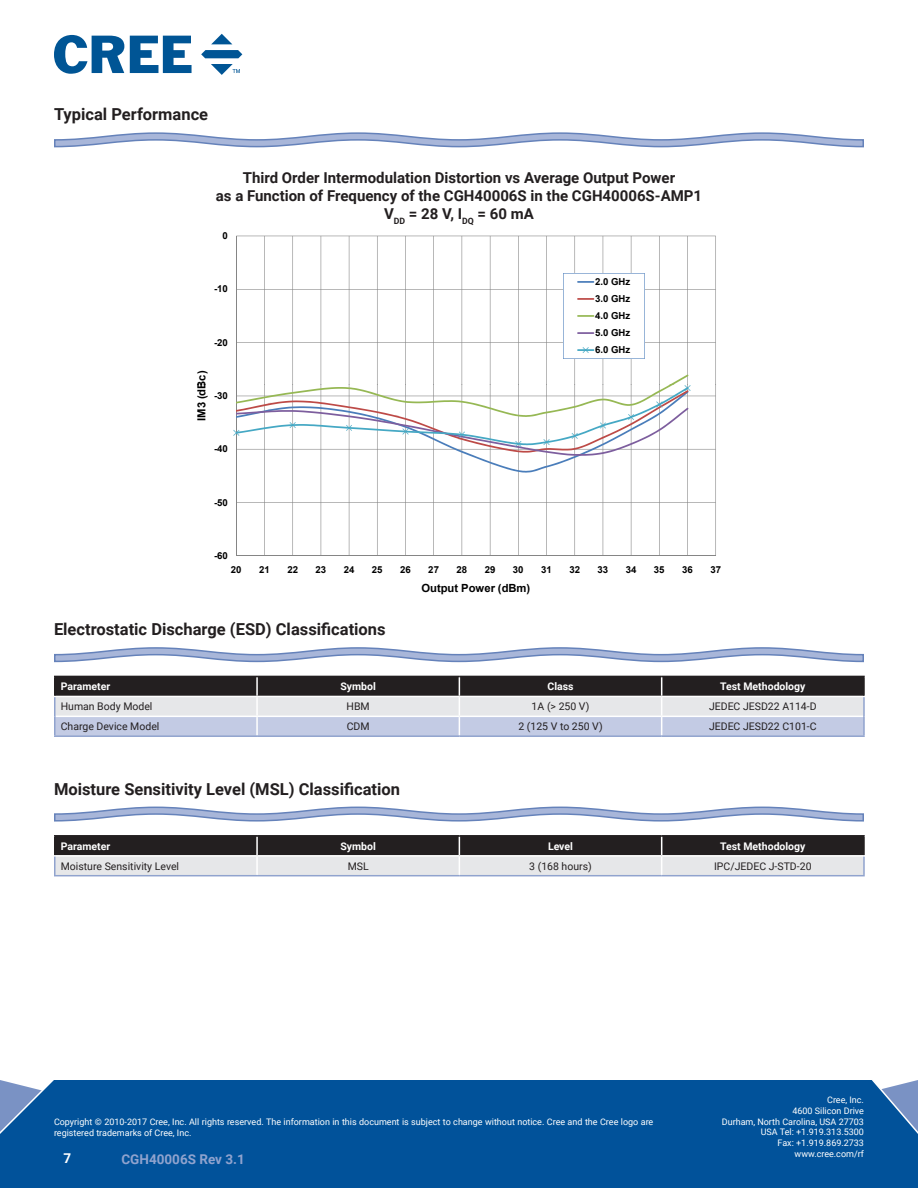
<style>
.page{position:relative;width:918px;height:1188px;background:#fff}
.page>*{position:absolute;margin:0;border:0;box-sizing:border-box;transform-origin:0 0}
.t1{font:700 16.5px "Roboto";color:#231f20}
.t2{font:700 15px/18px "Roboto";color:#231f20;text-align:center}
.t3{font:700 13.5px "Arial";letter-spacing:.005em;color:#000}
.t4{font:700 13.5px "Roboto";color:#90a3ce}
.t5{font:700 13.5px "Roboto";color:#fff}
.t6{font:700 11.25px "Arial";letter-spacing:-.005em;color:#000}
.t7{font:700 11.1px "Arial";color:#000}
.t8{font:10.5px "Roboto";color:#231f20}
.t9{font:700 10.5px "Roboto";color:#fff}
.t10{font:700 9.6px/17.1px "Arial";letter-spacing:.005em;color:#000;text-align:justify}
.t11{font:9px/10.8px "Roboto";color:#fff;text-align:right}
</style>
<div class="page">
<div style="left:0;top:1080px;width:918px;height:108px;background:#01529a"></div>
<svg style="left:54px;top:35px;width:70px;height:39px"></svg>
<svg style="left:130px;top:36px;width:62px;height:37px"></svg>
<svg style="left:211px;top:34px;width:21px;height:10px"></svg>
<svg style="left:201px;top:50px;width:41px;height:8px"></svg>
<svg style="left:211px;top:64px;width:29px;height:10px"></svg>
<svg style="left:54px;top:132px;width:810px;height:16px"></svg>
<svg style="left:54px;top:647px;width:810px;height:16px"></svg>
<svg style="left:54px;top:676px;width:811px;height:59px;background:#9b9da5"></svg>
<hr style="left:54px;top:735px;width:203px;height:2px;background:#90a3ce">
<hr style="left:257px;top:735px;width:202px;height:2px;background:#90a3ce">
<hr style="left:459px;top:735px;width:203px;height:2px;background:#90a3ce">
<hr style="left:662px;top:735px;width:203px;height:2px;background:#90a3ce">
<svg style="left:54px;top:806px;width:810px;height:16px"></svg>
<hr style="left:54px;top:835px;width:203px;height:2px;background:#231f20">
<hr style="left:257px;top:835px;width:202px;height:2px;background:#231f20">
<hr style="left:459px;top:835px;width:203px;height:2px;background:#231f20">
<hr style="left:662px;top:835px;width:203px;height:2px;background:#231f20">
<svg style="left:54px;top:836px;width:811px;height:39px;background:#878688"></svg>
<hr style="left:54px;top:875px;width:203px;height:1px;background:#90a3ce">
<hr style="left:257px;top:875px;width:202px;height:1px;background:#90a3ce">
<hr style="left:459px;top:875px;width:203px;height:1px;background:#90a3ce">
<hr style="left:662px;top:875px;width:203px;height:1px;background:#90a3ce">
<hr style="left:236px;top:236px;width:480px;height:1px;background:#858585">
<hr style="left:236px;top:289px;width:480px;height:1px;background:#858585">
<hr style="left:236px;top:342px;width:480px;height:1px;background:#858585">
<hr style="left:715px;top:236px;width:1px;height:149px;background:#858585">
<hr style="left:687px;top:236px;width:1px;height:149px;background:#858585">
<hr style="left:659px;top:236px;width:1px;height:149px;background:#858585">
<hr style="left:631px;top:236px;width:1px;height:149px;background:#858585">
<hr style="left:603px;top:236px;width:1px;height:149px;background:#858585">
<hr style="left:574px;top:236px;width:1px;height:149px;background:#858585">
<hr style="left:546px;top:236px;width:1px;height:149px;background:#858585">
<hr style="left:518px;top:236px;width:1px;height:149px;background:#858585">
<hr style="left:490px;top:236px;width:1px;height:149px;background:#858585">
<hr style="left:462px;top:236px;width:1px;height:149px;background:#858585">
<hr style="left:433px;top:236px;width:1px;height:149px;background:#858585">
<hr style="left:405px;top:236px;width:1px;height:149px;background:#858585">
<hr style="left:377px;top:236px;width:1px;height:149px;background:#858585">
<hr style="left:349px;top:236px;width:1px;height:149px;background:#858585">
<hr style="left:321px;top:236px;width:1px;height:149px;background:#858585">
<hr style="left:292px;top:236px;width:1px;height:149px;background:#858585">
<hr style="left:264px;top:236px;width:1px;height:149px;background:#858585">
<hr style="left:236px;top:236px;width:1px;height:149px;background:#858585">
<svg style="left:563px;top:273px;width:82px;height:86px"></svg>
<hr style="left:236px;top:502px;width:480px;height:1px;background:#858585">
<hr style="left:236px;top:449px;width:480px;height:1px;background:#858585">
<hr style="left:236px;top:396px;width:480px;height:1px;background:#858585">
<hr style="left:236px;top:385px;width:480px;height:1px;background:#858585">
<hr style="left:264px;top:385px;width:1px;height:171px;background:#858585">
<hr style="left:292px;top:385px;width:1px;height:171px;background:#858585">
<hr style="left:321px;top:385px;width:1px;height:171px;background:#858585">
<hr style="left:349px;top:385px;width:1px;height:171px;background:#858585">
<hr style="left:377px;top:385px;width:1px;height:171px;background:#858585">
<hr style="left:405px;top:385px;width:1px;height:171px;background:#858585">
<hr style="left:433px;top:385px;width:1px;height:171px;background:#858585">
<hr style="left:462px;top:385px;width:1px;height:171px;background:#858585">
<hr style="left:490px;top:385px;width:1px;height:171px;background:#858585">
<hr style="left:518px;top:385px;width:1px;height:171px;background:#858585">
<hr style="left:546px;top:385px;width:1px;height:171px;background:#858585">
<hr style="left:574px;top:385px;width:1px;height:171px;background:#858585">
<hr style="left:603px;top:385px;width:1px;height:171px;background:#858585">
<hr style="left:631px;top:385px;width:1px;height:171px;background:#858585">
<hr style="left:659px;top:385px;width:1px;height:171px;background:#858585">
<hr style="left:687px;top:385px;width:1px;height:171px;background:#858585">
<hr style="left:715px;top:385px;width:1px;height:171px;background:#858585">
<hr style="left:236px;top:385px;width:1px;height:171px;background:#858585">
<hr style="left:236px;top:556px;width:480px;height:1px;background:#858585">
<svg style="left:233px;top:375px;width:458px;height:98px"></svg>
<h1 class="t1" style="left:54px;top:103px;width:156px">Typical Performance</h1>
<h2 class="t2" style="left:216px;top:168px;width:488px">Third Order Intermodulation Distortion vs Average Output Power<br>as a Function of Frequency of the CGH40006S in the CGH40006S-AMP1<br>V<sub>DD</sub> = 28 V, I<sub>DQ</sub> = 60 mA</h2>
<h3 class="t3" style="left:383px;top:207px;width:167px">IM3 vs Total output power</h3>
<p class="t10" style="left:223px;top:227px;width:7px">0</p>
<p class="t10" style="left:214px;top:281px;width:15px">-10</p>
<p class="t10" style="left:214px;top:334px;width:15px">-20</p>
<p class="t7" style="left:194px;top:421px;width:52px;rotate:-90deg">IM3 (dBc)</p>
<p class="t10" style="left:214px;top:387px;width:15px">-30</p>
<p class="t10" style="left:214px;top:441px;width:15px">-40</p>
<p class="t10" style="left:214px;top:494px;width:15px">-50</p>
<p class="t10" style="left:214px;top:547px;width:15px">-60</p>
<p class="t10" style="left:595px;top:273px;width:37px">2.0 GHz 3.0 GHz 4.0 GHz 5.0 GHz 6.0 GHz</p>
<p class="t10" style="left:231px;top:561px;width:12px">20</p>
<p class="t10" style="left:259px;top:561px;width:12px">21</p>
<p class="t10" style="left:287px;top:561px;width:12px">22</p>
<p class="t10" style="left:316px;top:561px;width:12px">23</p>
<p class="t10" style="left:344px;top:561px;width:12px">24</p>
<p class="t10" style="left:372px;top:561px;width:12px">25</p>
<p class="t10" style="left:400px;top:561px;width:12px">26</p>
<p class="t10" style="left:428px;top:561px;width:12px">27</p>
<p class="t10" style="left:456px;top:561px;width:12px">28</p>
<p class="t10" style="left:485px;top:561px;width:12px">29</p>
<p class="t10" style="left:513px;top:561px;width:12px">30</p>
<p class="t10" style="left:541px;top:561px;width:12px">31</p>
<p class="t10" style="left:569px;top:561px;width:12px">32</p>
<p class="t10" style="left:598px;top:561px;width:12px">33</p>
<p class="t10" style="left:626px;top:561px;width:12px">34</p>
<p class="t10" style="left:654px;top:561px;width:12px">35</p>
<p class="t10" style="left:682px;top:561px;width:12px">36</p>
<p class="t10" style="left:710px;top:561px;width:12px">37</p>
<h1 class="t1" style="left:54px;top:618px;width:333px">Electrostatic Discharge (ESD) Classifications</h1>
<p class="t6" style="left:421px;top:580px;width:110px">Output Power (dBm)</p>
<p class="t9" style="left:61px;top:679px;width:51px">Parameter</p>
<p class="t9" style="left:340px;top:679px;width:37px">Symbol</p>
<p class="t9" style="left:547px;top:679px;width:28px">Class</p>
<p class="t9" style="left:720px;top:679px;width:87px">Test Methodology</p>
<p class="t8" style="left:61px;top:699px;width:93px">Human Body Model</p>
<p class="t8" style="left:347px;top:699px;width:25px">HBM</p>
<p class="t8" style="left:532px;top:699px;width:59px">1A (&gt; 250 V)</p>
<p class="t8" style="left:709px;top:699px;width:109px">JEDEC JESD22 A114-D</p>
<p class="t8" style="left:61px;top:719px;width:100px">Charge Device Model</p>
<p class="t8" style="left:347px;top:719px;width:24px">CDM</p>
<p class="t8" style="left:518px;top:719px;width:86px">2 (125 V to 250 V)</p>
<p class="t8" style="left:709px;top:719px;width:109px">JEDEC JESD22 C101-C</p>
<h1 class="t1" style="left:54px;top:777px;width:348px">Moisture Sensitivity Level (MSL) Classification</h1>
<p class="t9" style="left:61px;top:839px;width:51px">Parameter</p>
<p class="t9" style="left:340px;top:839px;width:37px">Symbol</p>
<p class="t9" style="left:548px;top:839px;width:26px">Level</p>
<p class="t9" style="left:720px;top:839px;width:87px">Test Methodology</p>
<p class="t8" style="left:61px;top:859px;width:120px">Moisture Sensitivity Level</p>
<p class="t8" style="left:348px;top:859px;width:23px">MSL</p>
<p class="t8" style="left:529px;top:859px;width:64px">3 (168 hours)</p>
<p class="t8" style="left:714px;top:859px;width:99px">IPC/JEDEC J-STD-20</p>
<p class="t11" style="left:54px;top:1116px;width:601px;text-align:left">Copyright © 2010-2017 Cree, Inc. All rights reserved. The information in this document is subject to change without notice. Cree and the Cree logo are registered trademarks of Cree, Inc.</p>
<h3 class="t5" style="left:64px;top:1148px;width:9px">7</h3>
<h3 class="t4" style="left:122px;top:1149px;width:125px">CGH40006S Rev 3.1</h3>
<p class="t11" style="left:722px;top:1094px;width:144px">Cree, Inc.<br>4600 Silicon Drive<br>Durham, North Carolina, USA 27703<br>USA Tel: +1.919.313.5300<br>Fax: +1.919.869.2733 www.cree.com/rf</p>
</div>
